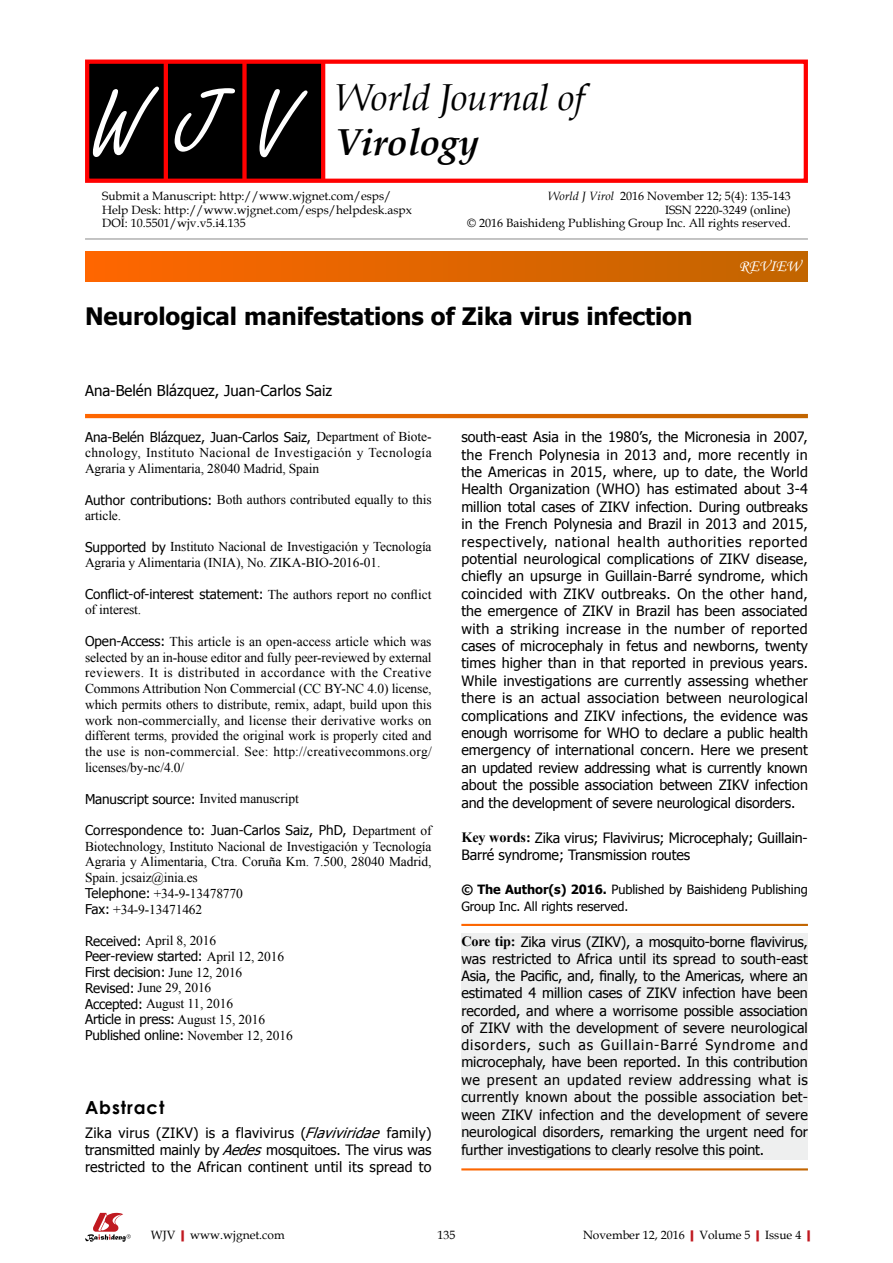
<style>
.page{position:relative;width:893px;height:1263px;background:#fff}
.page>*{position:absolute;margin:0;border:0;box-sizing:border-box;transform-origin:0 0}
.t1{font:97.5px "Freestyle Script";color:#fff}
.t2{font:italic 37.5px "Book Antiqua";letter-spacing:-.01em;color:#000}
.t3{font:italic 700 37.5px "Book Antiqua";letter-spacing:-.01em;color:#000}
.t4{font:700 24px "Tahoma";color:#000}
.t5{font:700 18px "Century Gothic";letter-spacing:.05em;color:#000}
.t6{font:16.5px "Monotype Corsiva";color:#fff}
.t7{font:15px "Tahoma";color:#000}
.t8{font:14.25px/17.4px "Tahoma";letter-spacing:-.01em;color:#000;text-align:justify}
.t9{font:13.5px/15.8px "Times New Roman";letter-spacing:-.01em;color:#000}
.t10{font:13.5px/15.8px "Tahoma";letter-spacing:-.01em;color:#000}
.t11{font:12.75px/17.2px "Tahoma";letter-spacing:-.005em;color:#000}
.t12{font:12px/13.5px "Book Antiqua";color:#000}
.s1{font-style:italic}
.s2{font-family:"Tahoma"}
.s3{font-family:"Times New Roman"}
.s4{font-family:"Times New Roman";font-weight:700}
.s5{font-weight:700}
.s6{font-weight:700;color:#c01920}
</style>
<div class="page">
<div style="left:461px;top:933px;width:347px;height:227px;background:#eeefef"></div>
<div style="left:85px;top:252px;width:723px;height:29px;background:linear-gradient(to right,#f60,#c16500)"></div>
<hr style="left:85px;top:239px;width:723px;height:1px;background:#898989">
<svg style="left:85px;top:414px;width:723px;height:4px;background:#e06500"></svg>
<svg style="left:85px;top:1213px;width:46px;height:29px"></svg>
<div style="left:87px;top:61px;width:236px;height:121px;background:#000"></div>
<hr style="left:164px;top:61px;width:4px;height:121px;background:#f00">
<div style="left:242px;top:61px;width:5px;height:121px;background:#f00"></div>
<hr style="left:321px;top:61px;width:4px;height:121px;background:#f00">
<div style="left:85px;top:60px;width:723px;height:123px;border:4px solid #f00"></div>
<p class="t1" style="left:91px;top:71px;width:205px">WJV</p>
<p class="t2" style="left:336px;top:71px;width:250px">World Journal of</p>
<p class="t3" style="left:336px;top:116px;width:145px">Virology</p>
<p class="t12" style="left:102px;top:189px;width:311px">Submit a Manuscript: http://www.wjgnet.com/esps/<br>Help Desk: http://www.wjgnet.com/esps/helpdesk.aspx<br>DOI: 10.5501/wjv.v5.i4.135</p>
<p class="t12" style="left:467px;top:189px;width:325px;text-align:right"><span class="s1">World J Virol</span> 2016 November 12; 5(4): 135-143<br>ISSN 2220-3249 (online)<br>© 2016 Baishideng Publishing Group Inc. All rights reserved.</p>
<p class="t4" style="left:85px;top:300px;width:609px">Neurological manifestations of Zika virus infection</p>
<p class="t7" style="left:85px;top:380px;width:249px">Ana-Belén Blázquez, Juan-Carlos Saiz</p>
<p class="t6" style="left:739px;top:256px;width:63px">REVIEW</p>
<p class="t9" style="left:85px;top:429px;width:348px;text-align:justify"><span class="s2">Ana-Belén Blázquez, Juan-Carlos Saiz,</span> Department of Biote&shy;chnology, Instituto Nacional de Investigación y Tecnología Agraria y Alimentaria, 28040 Madrid, Spain</p>
<p class="t9" style="left:85px;top:491px;width:348px"><span class="s2">Author contributions:</span> Both authors contributed equally to this article.</p>
<p class="t9" style="left:85px;top:539px;width:348px"><span class="s2">Supported by</span> Instituto Nacional de Investigación y Tecnología<br>Agraria y Alimentaria (INIA), No. ZIKA-BIO-2016-01.</p>
<p class="t9" style="left:85px;top:587px;width:348px;line-height:15.3px"><span class="s2">Conflict-of-interest statement:</span> The authors report no conflict of interest.</p>
<p class="t9" style="left:85px;top:633px;width:348px;text-align:justify"><span class="s2">Open-Access:</span> This article is an open-access article which was selected by an in-house editor and fully peer-reviewed by external reviewers. It is distributed in accordance with the Creative Commons Attribution Non Commercial (CC BY-NC 4.0) license, which permits others to distribute, remix, adapt, build upon this work non-commercially, and license their derivative works on different terms, provided the original work is properly cited and the use is non-commercial. See: http://creativecommons.org/ licenses/by-nc/4.0/</p>
<p class="t10" style="left:85px;top:790px;width:215px">Manuscript source: <span class="s3">Invited manuscript</span></p>
<p class="t9" style="left:85px;top:823px;width:348px"><span class="s2">Correspondence to: Juan-Carlos Saiz, PhD,</span> Department of Biotechnology, Instituto Nacional de Investigación y Tecnología Agraria y Alimentaria, Ctra. Coruña Km. 7.500, 28040 Madrid, Spain. jcsaiz@inia.es<br><span class="s2">Telephone:</span> +34-9-13478770<br><span class="s2">Fax:</span> +34-9-13471462</p>
<p class="t10" style="left:85px;top:932px;width:209px">Received: <span class="s3">April 8, 2016<br></span>Peer-review started: <span class="s3">April 12, 2016<br></span>First decision: <span class="s3">June 12, 2016<br></span>Revised: <span class="s3">June 29, 2016<br></span>Accepted: <span class="s3">August 11, 2016<br></span>Article in press: <span class="s3">August 15, 2016<br></span>Published online: <span class="s3">November 12, 2016</span></p>
<p class="t5" style="left:85px;top:1093px;width:81px">Abstract</p>
<p class="t8" style="left:85px;top:1123px;width:348px">Zika virus (ZIKV) is a flavivirus (<span class="s1">Flaviviridae</span> family) transmitted mainly by <span class="s1">Aedes</span>mosquitoes. The virus was restricted to the African continent until its spread to</p>
<p class="t8" style="left:461px;top:428px;width:348px">south-east Asia in the 1980’s, the Micronesia in 2007, the French Polynesia in 2013 and, more recently in the Americas in 2015, where, up to date, the World Health Organization (WHO) has estimated about 3-4 million total cases of ZIKV infection. During outbreaks in the French Polynesia and Brazil in 2013 and 2015, respectively, national health authorities reported poten-tial neurological complications of ZIKV disease, chiefly an upsurge in Guillain-Barré syndrome, which coincided with ZIKV outbreaks. On the other hand, the emergence of ZIKV in Brazil has been associated with a striking increase in the number of reported cases of microcephaly in fetus and newborns, twenty times higher than in that reported in previous years.<br>While investigations are currently assessing whether there is an actual association between neurological complications and ZIKV infections, the evidence was enough worrisome for WHO to declare a public health emergency of international concern. Here we present an updated review addressing what is currently known about the possible association between ZIKV infection and the development of severe neurological disorders.</p>
<p class="t8" style="left:461px;top:828px;width:348px"><span class="s4">Key words:</span> Zika virus; Flavivirus; Microcephaly; Guillain-<br>Barré syndrome; Transmission routes</p>
<p class="t11" style="left:461px;top:880px;width:348px"><span class="s5">© The Author(s) 2016.</span> Published by Baishideng Publishing<br>Group Inc. All rights reserved.</p>
<p class="t8" style="left:461px;top:932px;width:348px"><span class="s4">Core tip:</span> Zika virus (ZIKV), a mosquito-borne flavivirus, was restricted to Africa until its spread to south-east Asia, the Pacific, and, finally, to the Americas, where an estimated 4 million cases of ZIKV infection have been recorded, and where a worrisome possible association of ZIKV with the development of severe neurological disorders, such as Guillain-Barré Syndrome and microcephaly, have been reported. In this contribution we present an updated review addressing what is currently known about the possible association bet&shy;ween ZIKV infection and the development of severe neurological disorders, remarking the urgent need for further investigations to clearly resolve this point.</p>
<p class="t12" style="left:151px;top:1227px;width:135px">WJV<span class="s6">|</span>www.wjgnet.com</p>
<p class="t12" style="left:437px;top:1227px;width:19px">135</p>
<p class="t12" style="left:583px;top:1227px;width:234px">November 12, 2016<span class="s6">|</span>Volume 5<span class="s6">|</span>Issue 4<span class="s6">|</span></p>
</div>
